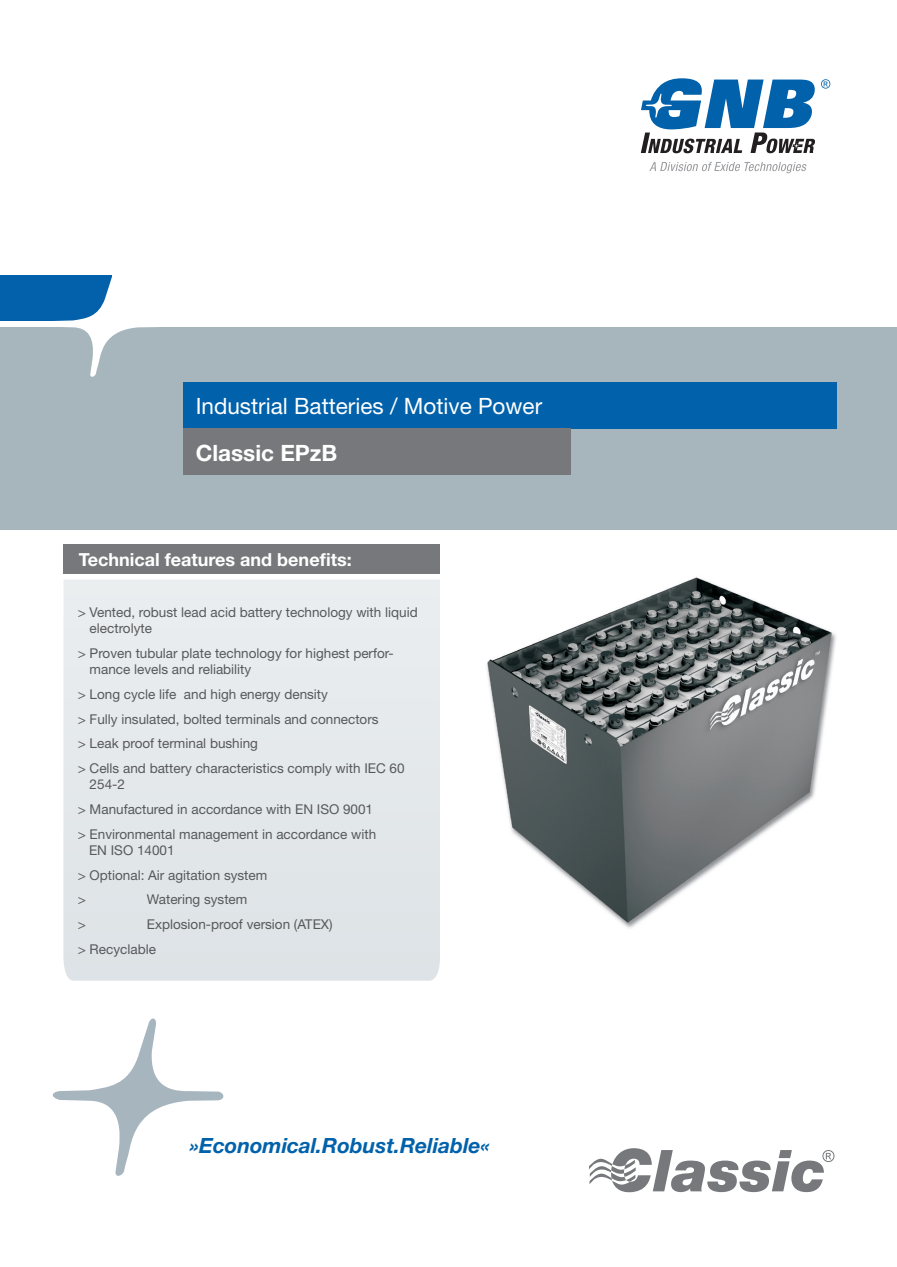
<style>
.page{position:relative;width:897px;height:1267px;background:#fff}
.page>*{position:absolute;margin:0;border:0;box-sizing:border-box;transform-origin:0 0}
.t1{font:22.5px "Helvetica Neue";color:#fff}
.t2{font:700 22.5px "Helvetica Neue";color:#fff}
.t3{font:italic 700 21px "Helvetica Neue";color:#0161aa}
.t4{font:700 18px "Helvetica Neue";color:#fff}
.t5{font:13.5px/24.8px "Helvetica Neue";color:#57585a}
</style>
<div class="page">
<img style="left:486px;top:577px;width:350px;height:351px">
<div style="left:0;top:327px;width:896px;height:203px;background:#a7b6bd"></div>
<div style="left:0;top:275px;width:112px;height:46px;background:#0261aa"></div>
<svg style="left:54px;top:277px;width:101px;height:100px"></svg>
<svg style="left:53px;top:1018px;width:171px;height:158px"></svg>
<svg style="left:589px;top:1148px;width:245px;height:44px"></svg>
<div style="left:183px;top:382px;width:653px;height:46px;background:#0161aa"></div>
<div style="left:183px;top:428px;width:387px;height:47px;background:#76787b"></div>
<svg style="left:649px;top:162px;width:157px;height:11px"></svg>
<svg style="left:640px;top:78px;width:190px;height:75px"></svg>
<div style="left:63px;top:580px;width:377px;height:400px;background:#e4e8eb"></div>
<div style="left:63px;top:544px;width:377px;height:30px;background:#76787b"></div>
<h1 class="t1" style="left:195px;top:391px;width:348px">Industrial Batteries / Motive Power</h1>
<h1 class="t2" style="left:196px;top:439px;width:143px">Classic EPzB</h1>
<h3 class="t4" style="left:79px;top:548px;width:274px">Technical features and benefits:</h3>
<p class="t5" style="left:90px;top:604px;width:329px;line-height:16.2px;text-indent:-12px">&gt; Vented, robust lead acid battery technology with liquid electrolyte</p>
<p class="t5" style="left:90px;top:645px;width:306px;line-height:16.2px;text-indent:-12px">&gt; Proven tubular plate technology for highest perfor&shy;mance levels and reliability</p>
<p class="t5" style="left:78px;top:681px;width:328px">&gt; Long cycle life and high energy density<br>&gt; Fully insulated, bolted terminals and connectors<br>&gt; Leak proof terminal bushing<br>&gt; Cells and battery characteristics comply with IEC 60</p>
<p class="t5" style="left:78px;top:771px;width:300px;text-indent:12px">254-2<br>&gt; Manufactured in accordance with EN ISO 9001 &gt; Environmental management in accordance with</p>
<p class="t5" style="left:78px;top:837px;width:191px;text-indent:11px">EN ISO 14001<br>&gt; Optional: Air agitation system &gt;</p>
<p class="t5" style="left:147px;top:886px;width:102px">Watering system</p>
<p class="t5" style="left:78px;top:911px;width:256px;text-indent:69px">Explosion-proof version (ATEX) &gt; Recyclable</p>
<p class="t5" style="left:78px;top:911px;width:10px">&gt;</p>
<h2 class="t3" style="left:189px;top:1132px;width:302px">»Economical.Robust.Reliable«</h2>
</div>
